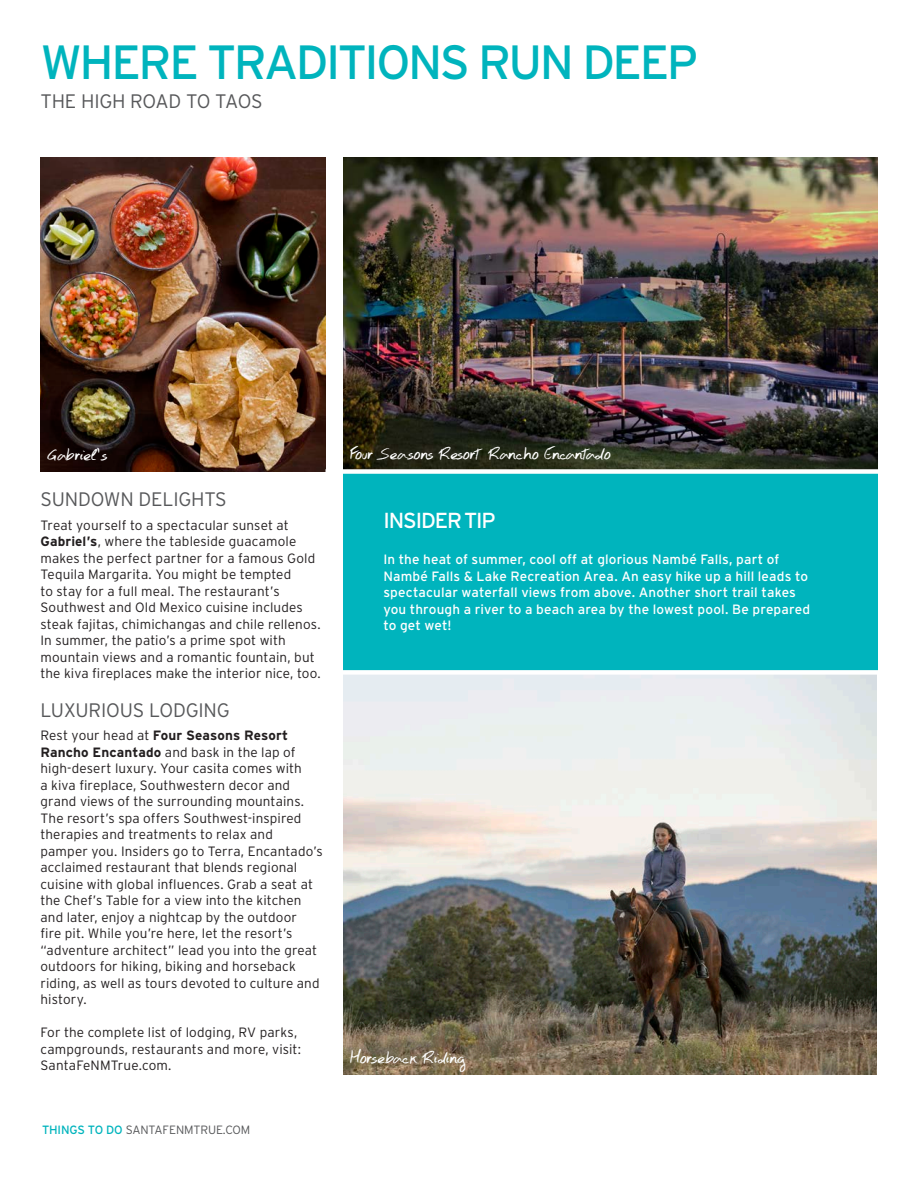
<style>
.page{position:relative;width:918px;height:1188px;background:#fff}
.page>*{position:absolute;margin:0;border:0;box-sizing:border-box;transform-origin:0 0}
.t1{font:48px "Interstate";letter-spacing:-.05em;color:#00b4bd}
.t2{font:21.75px "Interstate";letter-spacing:-.05em;color:#fff}
.t3{font:21px "Hand Test";letter-spacing:-.03em;color:#fff}
.t4{font:21px "Hand Test";color:#fff}
.t5{font:300 19.5px "Interstate";letter-spacing:-.01em;color:#57585a}
.t6{font:300 13.5px/16.5px "Interstate";letter-spacing:.01em;color:#231f20}
.t7{font:13.5px/16.5px "Interstate";letter-spacing:.01em;color:#fff}
.t8{font:300 12px "Interstate";letter-spacing:-.01em;color:#57585a}
.s1{font-weight:700}
.s2{font-weight:400;color:#00b4bd}
</style>
<div class="page">
<img style="left:343px;top:158px;width:535px;height:311px">
<img style="left:343px;top:675px;width:534px;height:399px">
<div style="left:343px;top:471px;width:535px;height:202px;background:#00b4bd"></div>
<img style="left:40px;top:158px;width:286px;height:313px">
<div style="left:326px;top:469px;width:559px;height:5px;background:#fff"></div>
<div style="left:336px;top:670px;width:559px;height:5px;background:#fff"></div>
<h1 class="t1" style="left:40px;top:35px;width:659px">WHERE TRADITIONS RUN DEEP</h1>
<h3 class="t5" style="left:40px;top:91px;width:224px">THE HIGH ROAD TO TAOS</h3>
<h3 class="t4" style="left:47px;top:441px;width:62px">Gabriel’s</h3>
<h3 class="t3" style="left:350px;top:439px;width:262px">Four Seasons Resort Rancho Encantado</h3>
<h3 class="t5" style="left:40px;top:488px;width:188px">SUNDOWN DELIGHTS</h3>
<p class="t6" style="left:40px;top:516px;width:282px">Treat yourself to a spectacular sunset at <span class="s1">Gabriel’s</span>, where the tableside guacamole makes the perfect partner for a famous Gold Tequila Margarita. You might be tempted<br>to stay for a full meal. The restaurant’s Southwest and Old Mexico cuisine includes steak fajitas, chimichangas and chile rellenos.<br>In summer, the patio’s a prime spot with mountain views and a romantic fountain, but the kiva fireplaces make the interior nice, too.</p>
<h3 class="t5" style="left:40px;top:699px;width:191px">LUXURIOUS LODGING</h3>
<p class="t6" style="left:40px;top:727px;width:284px">Rest your head at <span class="s1">Four Seasons Resort Rancho Encantado</span> and bask in the lap of high-desert luxury. Your casita comes with<br>a kiva fireplace, Southwestern decor and grand views of the surrounding mountains.<br>The resort’s spa offers Southwest-inspired therapies and treatments to relax and pamper you. Insiders go to Terra, Encantado’s acclaimed restaurant that blends regional cuisine with global influences. Grab a seat at the Chef’s Table for a view into the kitchen and later, enjoy a nightcap by the outdoor<br>fire pit. While you’re here, let the resort’s “adventure architect” lead you into the great outdoors for hiking, biking and horseback riding, as well as tours devoted to culture and history.</p>
<p class="t6" style="left:40px;top:1024px;width:262px">For the complete list of lodging, RV parks, campgrounds, restaurants and more, visit:<br>SantaFeNMTrue.com.</p>
<p class="t8" style="left:42px;top:1123px;width:210px"><span class="s2">THINGS TO DO</span> SANTAFENMTRUE.COM</p>
<h2 class="t2" style="left:383px;top:508px;width:114px">INSIDER TIP</h2>
<p class="t7" style="left:383px;top:551px;width:428px">In the heat of summer, cool off at glorious Nambé Falls, part of Nambé Falls &amp; Lake Recreation Area. An easy hike up a hill leads to spectacular waterfall views from above. Another short trail takes you through a river to a beach area by the lowest pool. Be prepared to get wet!</p>
<h3 class="t4" style="left:350px;top:1044px;width:117px">Horseback Riding</h3>
</div>
